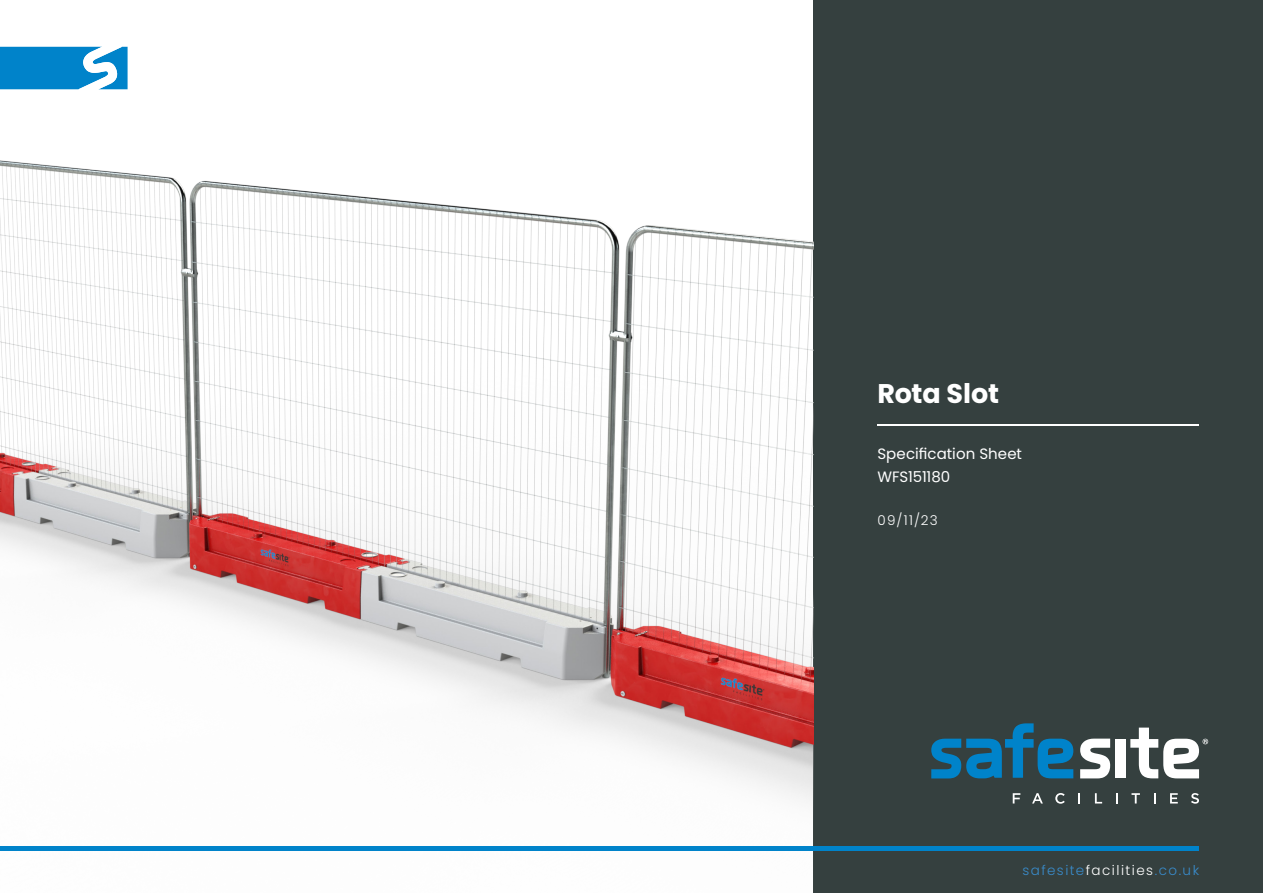
<style>
.page{position:relative;width:1263px;height:893px;background:#fff}
.page>*{position:absolute;margin:0;border:0;box-sizing:border-box;transform-origin:0 0}
.t1{font:700 27px "Poppins";letter-spacing:-.005em;color:#fff}
.t2{font:15px "Poppins";color:#fff}
.t3{font:300 13.5px "Poppins";letter-spacing:.11em;color:#398bca}
.t4{font:300 13.5px "Poppins";color:#fff}
.s1{color:#fff}
</style>
<div class="page">
<div style="left:814px;top:0;width:449px;height:893px;background:#35403f"></div>
<svg style="left:931px;top:723px;width:142px;height:55px"></svg>
<div style="left:1115px;top:739px;width:10px;height:38px;background:#fff"></div>
<svg style="left:1080px;top:739px;width:30px;height:39px"></svg>
<svg style="left:1013px;top:793px;width:7px;height:10px"></svg>
<svg style="left:1032px;top:793px;width:11px;height:10px"></svg>
<svg style="left:1055px;top:793px;width:10px;height:11px"></svg>
<svg style="left:1078px;top:793px;width:2px;height:10px"></svg>
<svg style="left:1095px;top:793px;width:7px;height:10px"></svg>
<svg style="left:1116px;top:793px;width:2px;height:10px"></svg>
<svg style="left:1131px;top:793px;width:9px;height:10px"></svg>
<svg style="left:1170px;top:793px;width:8px;height:10px"></svg>
<svg style="left:1191px;top:793px;width:8px;height:11px"></svg>
<svg style="left:1130px;top:728px;width:78px;height:50px"></svg>
<hr style="left:877px;top:424px;width:322px;height:1px;background:#fff">
<img style="left:0;top:0;width:814px;height:893px">
<hr style="left:0;top:846px;width:1199px;height:4px;background:#0083ca">
<svg style="left:0;top:47px;width:128px;height:42px;background:#2896d2"></svg>
<p class="t1" style="left:877px;top:377px;width:123px">Rota Slot</p>
<p class="t2" style="left:877px;top:445px;width:146px">Specification Sheet</p>
<p class="t2" style="left:877px;top:468px;width:74px">WFS151180</p>
<p class="t4" style="left:877px;top:513px;width:62px">09/11/23</p>
<p class="t3" style="left:1022px;top:862px;width:178px">safesite<span class="s1">facilities</span>.co.uk</p>
</div>
